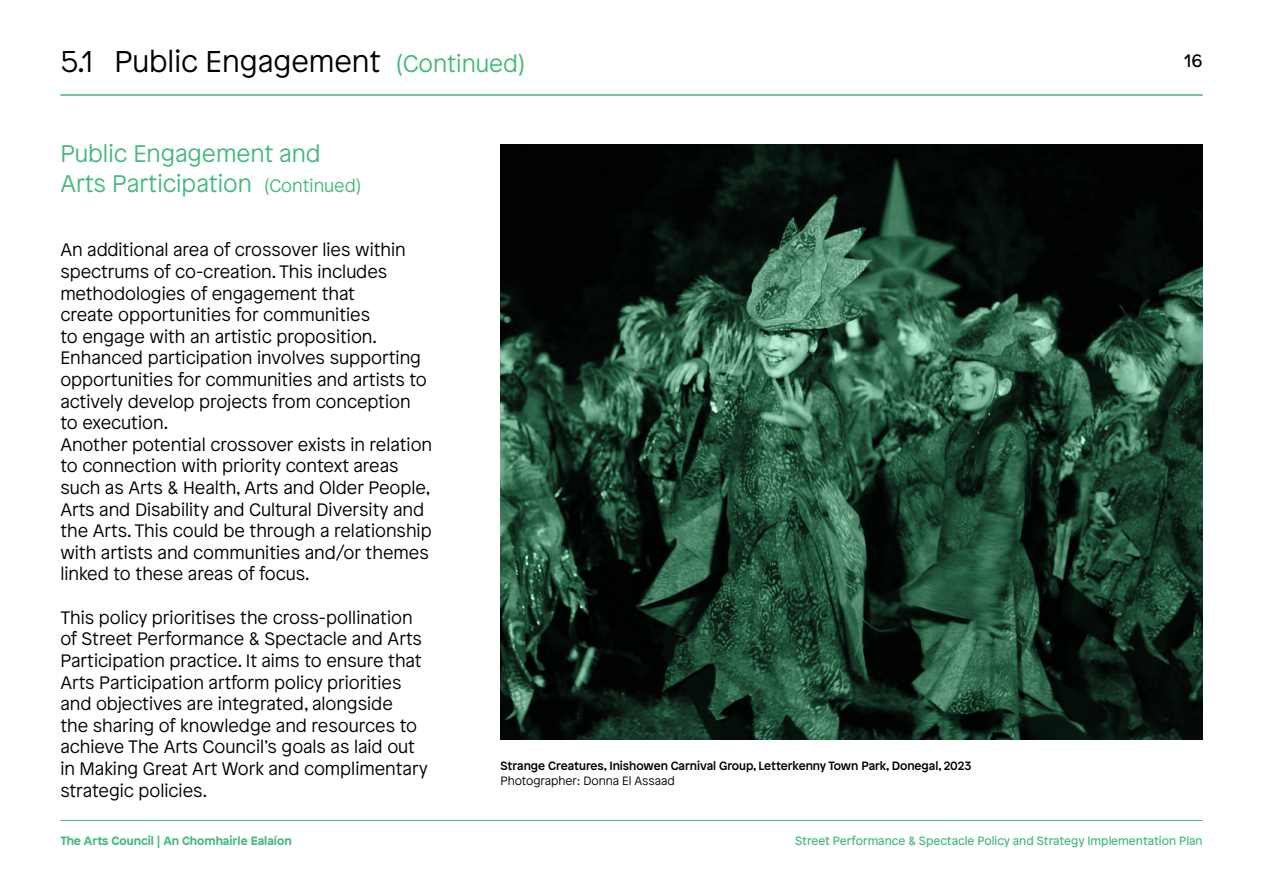
<style>
.page{position:relative;width:1263px;height:893px;background:#fff}
.page>*{position:absolute;margin:0;border:0;box-sizing:border-box;transform-origin:0 0}
.Title_Top_Text{font:300 30px "Patron";color:#000}
.Green_Quote_Text{font:300 24px "Patron";color:#45b97c}
.Body_Copy{font:300 18px/21.6px "Patron";color:#000}
.t1{font:18px "Patron";color:#000}
.Picture_Quote{font:500 12px "Patron";color:#000}
.t2{font:12px "Patron";color:#45b97c}
.t3{font:700 12px "Patron";color:#45b97c}
.Picture_Quote-2{font:300 12px "Patron";color:#000}
.s1{font-size:24px;color:#45b97c}
.s2{font-size:18px}
</style>
<div class="page">
<hr style="left:60px;top:94px;width:1143px;height:2px;background:#45b97c">
<hr style="left:60px;top:820px;width:1143px;height:1px;background:#45b97c">
<svg style="left:500px;top:144px;width:703px;height:596px;background:#1b382a"></svg>
<p class="Title_Top_Text" style="left:60px;top:41px;width:467px">5.1 Public Engagement <span class="s1">(Continued)</span></p>
<p class="Green_Quote_Text" style="left:60px;top:136px;width:262px">Public Engagement and</p>
<p class="Green_Quote_Text" style="left:60px;top:166px;width:303px">Arts Participation <span class="s2">(Continued)</span></p>
<p class="Body_Copy" style="left:60px;top:238px;width:368px">An additional area of crossover lies within spectrums of co-creation. This includes methodologies of engagement that<br>create opportunities for communities<br>to engage with an artistic proposition.<br>Enhanced participation involves supporting opportunities for communities and artists to actively develop projects from conception to execution.</p>
<p class="Body_Copy" style="left:60px;top:433px;width:373px">Another potential crossover exists in relation to connection with priority context areas such as Arts &amp; Health, Arts and Older People, Arts and Disability and Cultural Diversity and the Arts. This could be through a relationship with artists and communities and/or themes linked to these areas of focus.</p>
<p class="Body_Copy" style="left:60px;top:606px;width:369px">This policy prioritises the cross-pollination of Street Performance &amp; Spectacle and Arts Participation practice. It aims to ensure that Arts Participation artform policy priorities and objectives are integrated, alongside<br>the sharing of knowledge and resources to achieve The Arts Council’s goals as laid out in Making Great Art Work and complimentary strategic policies.</p>
<p class="Picture_Quote" style="left:500px;top:757px;width:473px">Strange Creatures, Inishowen Carnival Group, Letterkenny Town Park, Donegal, 2023</p>
<p class="Picture_Quote-2" style="left:500px;top:772px;width:176px">Photographer: Donna El Assaad</p>
<p class="t1" style="left:1184px;top:48px;width:20px">16</p>
<p class="t3" style="left:60px;top:831px;width:233px">The Arts Council | An Chomhairle Ealaíon</p>
<p class="t2" style="left:795px;top:831px;width:409px">Street Performance &amp; Spectacle Policy and Strategy Implementation Plan</p>
</div>
